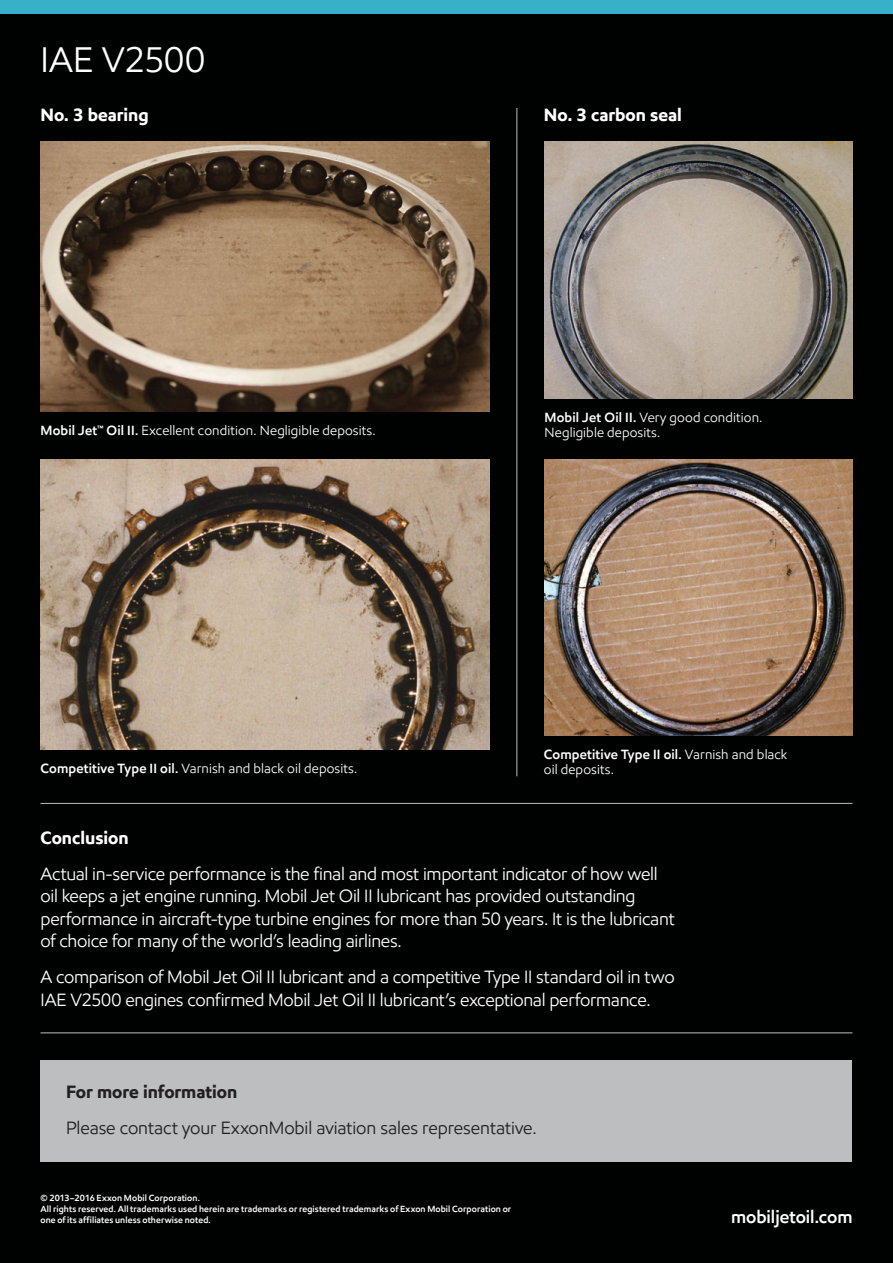
<style>
.page{position:relative;width:893px;height:1263px;background:#000101}
.page>*{position:absolute;margin:0;border:0;box-sizing:border-box;transform-origin:0 0}
.t1{font:36px "E Mprint";letter-spacing:.005em;color:#fff}
.t2{font:18px/22.5px "E Mprint";letter-spacing:-.015em;color:#fff}
.t3{font:18px "E Mprint";letter-spacing:-.005em;color:#231f20}
.t4{font:700 18px "E Mprint";color:#fff}
.t5{font:700 18px "E Mprint";letter-spacing:-.005em;color:#231f20}
.t6{font:600 18px "E Mprint";color:#fff}
.t7{font:13.5px/15px "E Mprint";letter-spacing:.01em;color:#fff}
.t8{font:600 9px/10.5px "E Mprint";letter-spacing:.01em;color:#fff}
.s1{font-weight:600}
</style>
<div class="page">
<div style="left:0;top:0;width:893px;height:14px;background:#39b0c9"></div>
<div style="left:40px;top:1060px;width:812px;height:101px;background:#bcbec0"></div>
<hr style="left:40px;top:1032px;width:812px;height:1px;background:#bcbec0">
<hr style="left:40px;top:803px;width:812px;height:1px;background:#bcbec0">
<hr style="left:516px;top:108px;width:1px;height:668px;background:#bcbec0">
<img style="left:40px;top:459px;width:449px;height:290px">
<img style="left:40px;top:142px;width:449px;height:270px">
<img style="left:544px;top:459px;width:308px;height:277px">
<img style="left:544px;top:142px;width:309px;height:256px">
<h1 class="t1" style="left:40px;top:38px;width:166px">IAE V2500</h1>
<p class="t4" style="left:40px;top:104px;width:110px">No. 3 bearing</p>
<p class="t4" style="left:544px;top:104px;width:139px">No. 3 carbon seal</p>
<p class="t7" style="left:41px;top:423px;width:337px"><span class="s1">Mobil Jet</span><sup>™</sup> <span class="s1">Oil II.</span> Excellent condition. Negligible deposits.</p>
<p class="t7" style="left:41px;top:761px;width:318px"><span class="s1">Competitive Type II oil.</span> Varnish and black oil deposits.</p>
<p class="t7" style="left:545px;top:410px;width:219px"><span class="s1">Mobil Jet Oil II.</span> Very good condition.<br>Negligible deposits.</p>
<p class="t7" style="left:544px;top:747px;width:245px"><span class="s1">Competitive Type II oil.</span> Varnish and black oil deposits.</p>
<p class="t4" style="left:40px;top:826px;width:90px">Conclusion</p>
<p class="t2" style="left:40px;top:862px;width:636px">Actual in-service performance is the final and most important indicator of how well oil keeps a jet engine running. Mobil Jet Oil II lubricant has provided outstanding performance in aircraft-type turbine engines for more than 50 years. It is the lubricant of choice for many of the world’s leading airlines.</p>
<p class="t2" style="left:40px;top:966px;width:636px">A comparison of Mobil Jet Oil II lubricant and a competitive Type II standard oil in two<br>IAE V2500 engines confirmed Mobil Jet Oil II lubricant’s exceptional performance.</p>
<p class="t5" style="left:66px;top:1080px;width:173px">For more information</p>
<p class="t3" style="left:66px;top:1117px;width:472px">Please contact your ExxonMobil aviation sales representative.</p>
<p class="t8" style="left:40px;top:1193px;width:472px">© 2013–2016 Exxon Mobil Corporation.<br>All rights reserved. All trademarks used herein are trademarks or registered trademarks of Exxon Mobil Corporation or one of its affiliates unless otherwise noted.</p>
<p class="t6" style="left:731px;top:1205px;width:123px">mobiljetoil.com</p>
</div>
